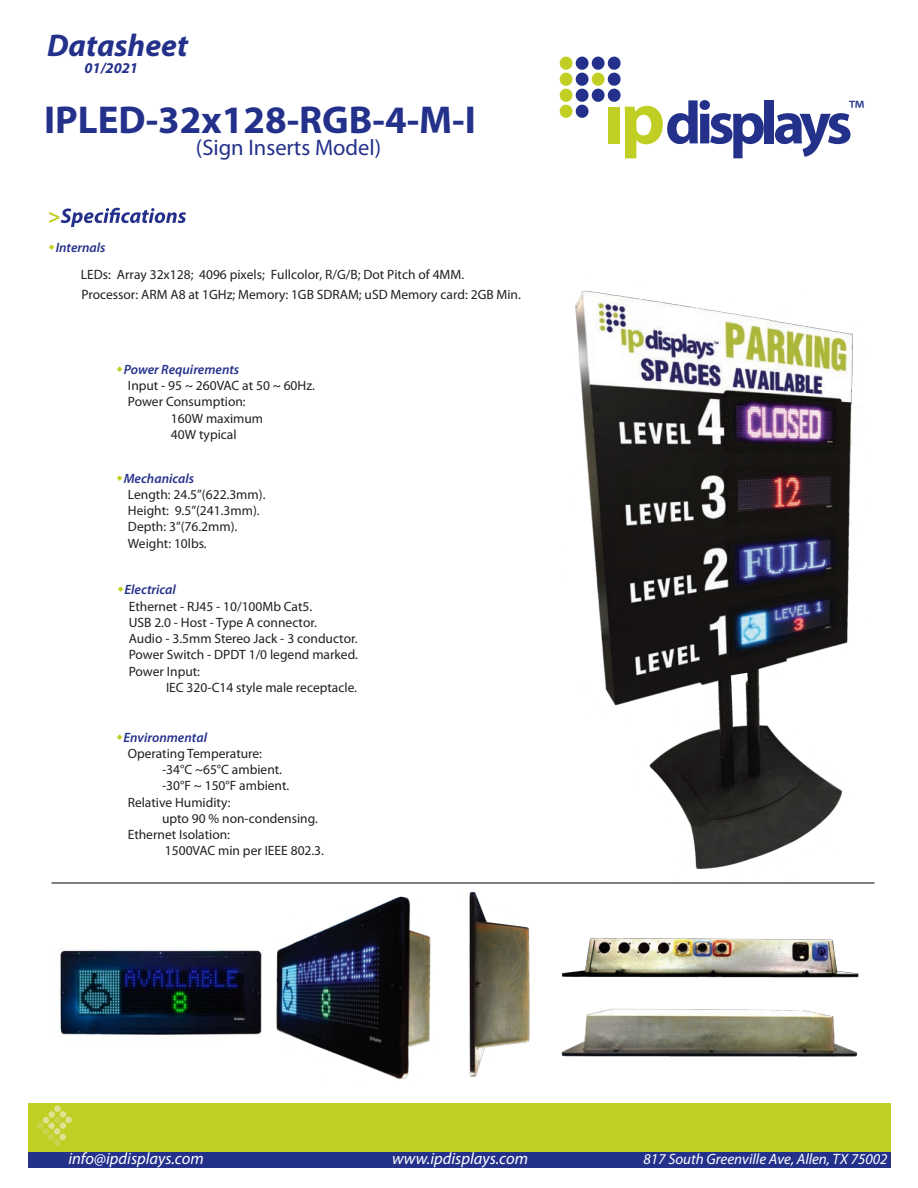
<style>
.page{position:relative;width:918px;height:1188px;background:#fff}
.page>*{position:absolute;margin:0;border:0;box-sizing:border-box;transform-origin:0 0}
.t1{font:700 39px "Myriad Pro";color:#24318b}
.t2{font:italic 700 31.5px "Myriad Pro";color:#24318b}
.t3{font:25.5px "Myriad Pro";color:#24318b}
.t4{font:22.5px "Myriad Pro";color:#24318b}
.t5{font:700 21px "Myriad Pro";color:#c1ce23}
.t6{font:italic 16.5px "Myriad Pro";color:#fff}
.t7{font:italic 15px "Myriad Pro";color:#fff}
.t8{font:italic 700 15px "Myriad Pro";color:#24318b}
.t9{font:13.5px/16.2px "Myriad Pro";color:#1e211d}
.t10{font:italic 600 13.5px "Myriad Pro";color:#24318b}
</style>
<div class="page">
<img style="left:575px;top:290px;width:278px;height:579px">
<div style="left:560px;top:57px;width:13px;height:13px;background:#c1ce23;border-radius:50%"></div>
<div style="left:576px;top:57px;width:13px;height:13px;background:#24318b;border-radius:50%"></div>
<div style="left:592px;top:57px;width:13px;height:13px;background:#24318b;border-radius:50%"></div>
<div style="left:608px;top:57px;width:13px;height:13px;background:#24318b;border-radius:50%"></div>
<div style="left:560px;top:73px;width:13px;height:13px;background:#c1ce23;border-radius:50%"></div>
<div style="left:576px;top:73px;width:13px;height:13px;background:#24318b;border-radius:50%"></div>
<div style="left:592px;top:73px;width:13px;height:13px;background:#c1ce23;border-radius:50%"></div>
<div style="left:608px;top:73px;width:13px;height:13px;background:#24318b;border-radius:50%"></div>
<div style="left:560px;top:89px;width:13px;height:13px;background:#c1ce23;border-radius:50%"></div>
<div style="left:576px;top:89px;width:13px;height:13px;background:#24318b;border-radius:50%"></div>
<div style="left:592px;top:89px;width:13px;height:13px;background:#24318b;border-radius:50%"></div>
<div style="left:608px;top:89px;width:13px;height:13px;background:#24318b;border-radius:50%"></div>
<div style="left:560px;top:105px;width:13px;height:13px;background:#c1ce23;border-radius:50%"></div>
<div style="left:576px;top:105px;width:13px;height:13px;background:#24318b;border-radius:50%"></div>
<div style="left:765px;top:100px;width:9px;height:43px;background:#24318b"></div>
<svg style="left:775px;top:113px;width:76px;height:44px"></svg>
<div style="left:609px;top:107px;width:11px;height:36px;background:#c1ce23"></div>
<svg style="left:625px;top:100px;width:139px;height:58px"></svg>
<svg style="left:61px;top:208px;width:125px;height:19px"></svg>
<div style="left:28px;top:1151px;width:863px;height:16px;background:#24318b"></div>
<div style="left:28px;top:1103px;width:863px;height:48px;background:#c1ce23"></div>
<svg style="left:37px;top:1105px;width:35px;height:41px"></svg>
<img style="left:58px;top:949px;width:204px;height:86px">
<img style="left:469px;top:892px;width:61px;height:185px">
<img style="left:276px;top:896px;width:155px;height:184px">
<img style="left:572px;top:937px;width:273px;height:35px">
<img style="left:561px;top:972px;width:298px;height:85px">
<h2 class="t2" style="left:47px;top:25px;width:143px">Datasheet</h2>
<p class="t8" style="left:85px;top:58px;width:55px">01/2021</p>
<h1 class="t1" style="left:44px;top:95px;width:433px">IPLED-32x128-RGB-4-M-I</h1>
<h3 class="t5" style="left:48px;top:202px;width:14px">&gt;</h3>
<h3 class="t4" style="left:196px;top:134px;width:187px">(Sign Inserts Model)</h3>
<p class="t10" style="left:56px;top:239px;width:51px">Internals</p>
<p class="t9" style="left:81px;top:264px;width:441px;line-height:20.1px">LEDs: Array 32x128; 4096 pixels; Fullcolor, R/G/B; Dot Pitch of 4MM.<br>Processor: ARM A8 at 1GHz; Memory: 1GB SDRAM; uSD Memory card: 2GB Min.</p>
<p class="t10" style="left:124px;top:361px;width:117px">Power Requirements</p>
<p class="t9" style="left:128px;top:377px;width:189px">Input - 95 ~ 260VAC at 50 ~ 60Hz.</p>
<p class="t9" style="left:128px;top:393px;width:119px">Power Consumption:</p>
<p class="t9" style="left:171px;top:410px;width:94px">160W maximum</p>
<p class="t9" style="left:171px;top:426px;width:67px">40W typical</p>
<p class="t10" style="left:124px;top:470px;width:72px">Mechanicals</p>
<p class="t9" style="left:128px;top:486px;width:139px">Length: 24.5”(622.3mm).<br>Height: 9.5”(241.3mm).<br>Depth: 3”(76.2mm).<br>Weight: 10lbs.</p>
<p class="t10" style="left:125px;top:581px;width:53px">Electrical</p>
<p class="t9" style="left:129px;top:598px;width:231px">Ethernet - RJ45 - 10/100Mb Cat5.<br>USB 2.0 - Host - Type A connector.<br>Audio - 3.5mm Stereo Jack - 3 conductor.<br>Power Switch - DPDT 1/0 legend marked.<br>Power Input:</p>
<p class="t9" style="left:166px;top:679px;width:193px">IEC 320-C14 style male receptacle.</p>
<p class="t10" style="left:124px;top:729px;width:85px">Environmental</p>
<p class="t9" style="left:128px;top:745px;width:136px">Operating Temperature:</p>
<p class="t9" style="left:162px;top:761px;width:121px">-34°C ~65°C ambient.</p>
<p class="t9" style="left:162px;top:778px;width:129px">-30°F ~ 150°F ambient.</p>
<p class="t9" style="left:128px;top:794px;width:104px">Relative Humidity:</p>
<p class="t9" style="left:162px;top:810px;width:157px">upto 90 % non-condensing.</p>
<p class="t9" style="left:128px;top:826px;width:104px">Ethernet Isolation:</p>
<p class="t9" style="left:165px;top:842px;width:161px">1500VAC min per IEEE 802.3.</p>
<h3 class="t3" style="left:848px;top:93px;width:17px">™</h3>
<p class="t6" style="left:68px;top:1148px;width:137px">info@ipdisplays.com</p>
<p class="t6" style="left:392px;top:1148px;width:137px">www.ipdisplays.com</p>
<p class="t7" style="left:643px;top:1150px;width:246px">817 South Greenville Ave, Allen, TX 75002</p>
</div>
